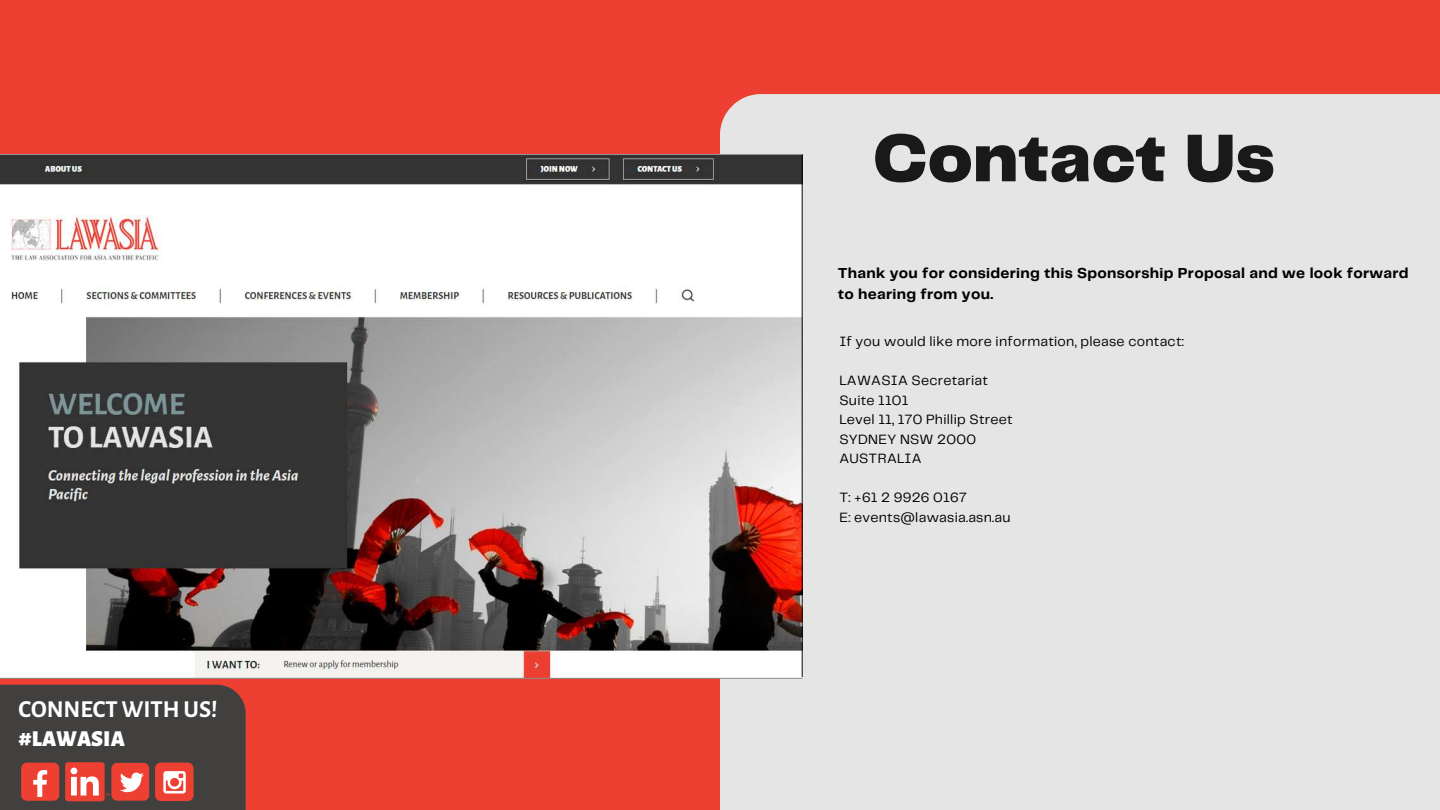
<style>
.page{position:relative;width:1440px;height:810px;background:#ed4033}
.page>*{position:absolute;margin:0;border:0;box-sizing:border-box;transform-origin:0 0}
.t1{font:900 70px "Telegraf";color:#191919}
.t2{font:700 24.4px "Alegreya Sans";color:#fff}
.t3{font:900 22.7px "Alegreya Sans";color:#fff}
.t4{font:700 15px/21px "Telegraf";letter-spacing:.02em;color:#000}
.t5{font:14px/19.5px "Telegraf";letter-spacing:.02em;color:#000}
</style>
<div class="page">
<div style="left:720px;top:94px;width:720px;height:716px;background:#e5e5e5"></div>
<img style="left:0;top:155px;width:802px;height:522px">
<svg style="left:0;top:685px;width:246px;height:125px;background:#634744"></svg>
<hr style="left:802px;top:155px;width:1px;height:522px;background:#000">
<hr style="left:0;top:678px;width:802px;height:1px;background:#888b8b">
<h2 class="t2" style="left:18px;top:695px;width:201px">CONNECT WITHUS!</h2>
<h3 class="t3" style="left:18px;top:726px;width:108px">#LAWASIA</h3>
<h1 class="t1" style="left:873px;top:128px;width:404px">Contact Us</h1>
<p class="t4" style="left:838px;top:263px;width:572px">Thank you for considering this Sponsorship Proposal and we look forward to hearing from you.</p>
<p class="t5" style="left:839px;top:332px;width:346px">If you would like more information, please contact:</p>
<p class="t5" style="left:839px;top:371px;width:175px">LAWASIA Secretariat<br>Suite 1101<br>Level 11, 170 Phillip Street<br>SYDNEY NSW 2000<br>AUSTRALIA</p>
<p class="t5" style="left:839px;top:488px;width:173px">T: +61 2 9926 0167<br>E: events@lawasia.asn.au</p>
</div>
